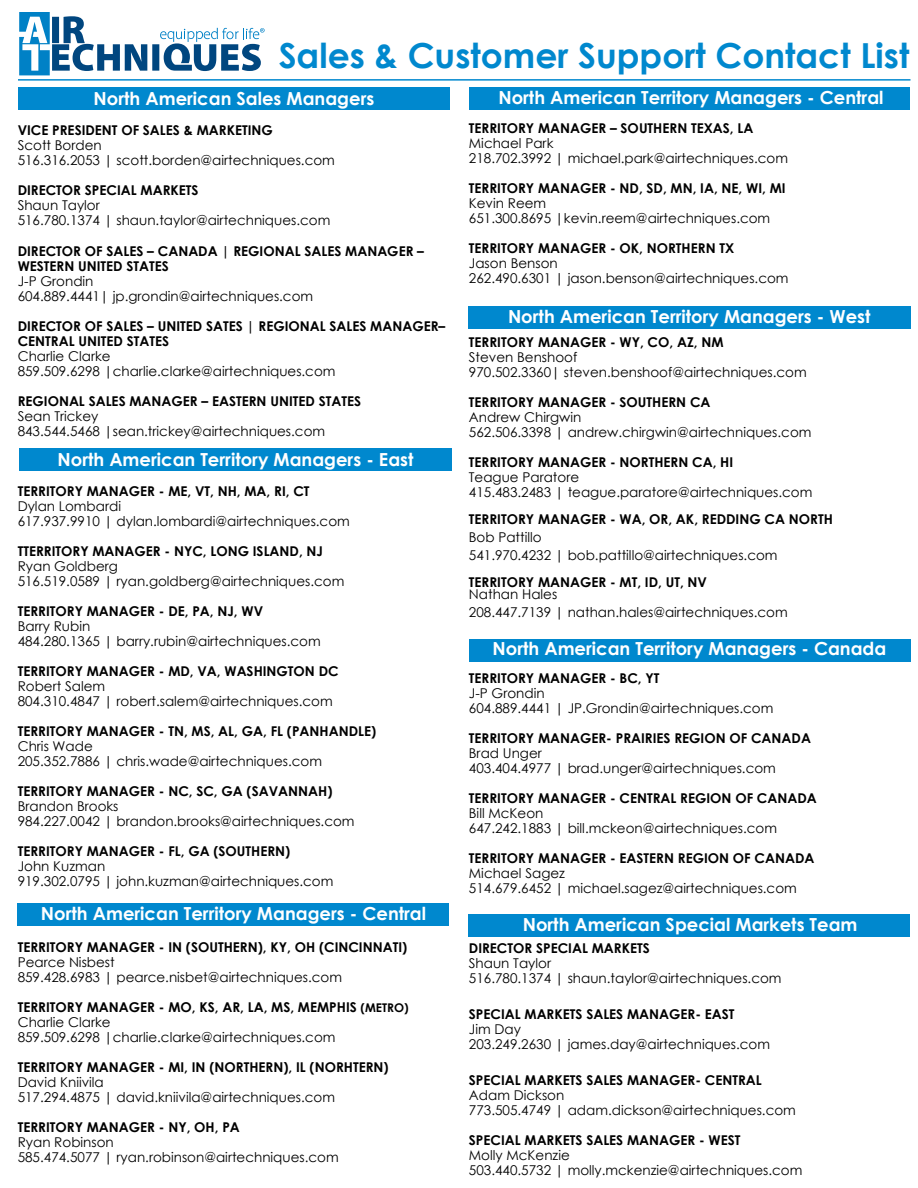
<style>
.page{position:relative;width:918px;height:1188px;background:#fff}
.page>*{position:absolute;margin:0;border:0;box-sizing:border-box;transform-origin:0 0}
.t1{font:700 34.5px "Century Gothic";color:#0088ce}
.t2{font:700 18px "Century Gothic";color:#fff}
.t3{font:13.5px/15px "Century Gothic";color:#000}
.t4{font:700 13.5px/15px "Century Gothic";color:#000}
.s1{font-weight:700}
.s2{font-weight:700;font-size:12px}
</style>
<div class="page">
<div style="left:18px;top:88px;width:432px;height:22px;background:#0088ce"></div>
<hr style="left:18px;top:79px;width:892px;height:2px;background:#0088ce">
<div style="left:19px;top:448px;width:433px;height:22px;background:#0088ce"></div>
<div style="left:468px;top:914px;width:441px;height:22px;background:#0088ce"></div>
<div style="left:18px;top:903px;width:431px;height:22px;background:#0088ce"></div>
<div style="left:469px;top:88px;width:441px;height:22px;background:#0088ce"></div>
<div style="left:470px;top:640px;width:441px;height:22px;background:#0088ce"></div>
<svg style="left:19px;top:12px;width:246px;height:63px"></svg>
<div style="left:468px;top:307px;width:442px;height:22px;background:#0088ce"></div>
<h1 class="t1" style="left:279px;top:30px;width:632px">Sales &amp; Customer Support Contact List</h1>
<h2 class="t2" style="left:94px;top:85px;width:282px">North American Sales Managers</h2>
<p class="t4" style="left:18px;top:122px;width:257px">VICE PRESIDENT OF SALES &amp; MARKETING</p>
<p class="t3" style="left:18px;top:137px;width:319px">Scott Borden<br>516.316.2053 | scott.borden@airtechniques.com</p>
<p class="t4" style="left:18px;top:182px;width:182px">DIRECTOR SPECIAL MARKETS</p>
<p class="t3" style="left:18px;top:197px;width:314px">Shaun Taylor<br>516.780.1374 | shaun.taylor@airtechniques.com</p>
<p class="t4" style="left:18px;top:243px;width:408px">DIRECTOR OF SALES – CANADA | REGIONAL SALES MANAGER –<br>WESTERN UNITED STATES</p>
<p class="t3" style="left:18px;top:274px;width:297px">J-P Grondin<br>604.889.4441| jp.grondin@airtechniques.com</p>
<p class="t4" style="left:18px;top:318px;width:429px">DIRECTOR OF SALES – UNITED SATES | REGIONAL SALES MANAGER–<br>CENTRAL UNITED STATES</p>
<p class="t3" style="left:18px;top:349px;width:319px">Charlie Clarke<br>859.509.6298 |charlie.clarke@airtechniques.com</p>
<p class="t4" style="left:18px;top:393px;width:345px">REGIONAL SALES MANAGER – EASTERN UNITED STATES</p>
<p class="t3" style="left:18px;top:409px;width:309px">Sean Trickey<br>843.544.5468 |sean.trickey@airtechniques.com</p>
<h2 class="t2" style="left:57px;top:445px;width:358px">North American Territory Managers - East</h2>
<p class="t4" style="left:18px;top:483px;width:293px">TERRITORY MANAGER - ME, VT, NH, MA, RI, CT</p>
<p class="t3" style="left:18px;top:498px;width:334px">Dylan Lombardi<br>617.937.9910 | dylan.lombardi@airtechniques.com</p>
<p class="t4" style="left:18px;top:543px;width:307px">TTERRITORY MANAGER - NYC, LONG ISLAND, NJ</p>
<p class="t3" style="left:18px;top:558px;width:328px">Ryan Goldberg<br>516.519.0589 | ryan.goldberg@airtechniques.com</p>
<p class="t4" style="left:18px;top:603px;width:247px">TERRITORY MANAGER - DE, PA, NJ, WV</p>
<p class="t3" style="left:18px;top:618px;width:305px">Barry Rubin<br>484.280.1365 | barry.rubin@airtechniques.com</p>
<p class="t4" style="left:18px;top:663px;width:323px">TERRITORY MANAGER - MD, VA, WASHINGTON DC</p>
<p class="t3" style="left:18px;top:678px;width:317px">Robert Salem<br>804.310.4847 | robert.salem@airtechniques.com</p>
<p class="t4" style="left:18px;top:723px;width:360px">TERRITORY MANAGER - TN, MS, AL, GA, FL (PANHANDLE)</p>
<p class="t3" style="left:18px;top:738px;width:306px">Chris Wade<br>205.352.7886 | chris.wade@airtechniques.com</p>
<p class="t4" style="left:18px;top:783px;width:316px">TERRITORY MANAGER - NC, SC, GA (SAVANNAH)</p>
<p class="t3" style="left:18px;top:798px;width:338px">Brandon Brooks<br>984.227.0042 | brandon.brooks@airtechniques.com</p>
<p class="t4" style="left:18px;top:843px;width:274px">TERRITORY MANAGER - FL, GA (SOUTHERN)</p>
<p class="t3" style="left:18px;top:858px;width:317px">John Kuzman<br>919.302.0795 | john.kuzman@airtechniques.com</p>
<h2 class="t2" style="left:41px;top:900px;width:387px">North American Territory Managers - Central</h2>
<p class="t4" style="left:18px;top:939px;width:391px">TERRITORY MANAGER - IN (SOUTHERN), KY, OH (CINCINNATI)</p>
<p class="t3" style="left:18px;top:954px;width:326px">Pearce Nisbest<br>859.428.6983 | pearce.nisbet@airtechniques.com</p>
<p class="t3" style="left:18px;top:999px;width:393px"><span class="s1">TERRITORY MANAGER - MO, KS, AR, LA, MS, MEMPHIS</span> <span class="s2">(METRO)<br></span>Charlie Clarke<br>859.509.6298 |charlie.clarke@airtechniques.com</p>
<p class="t4" style="left:18px;top:1059px;width:372px">TERRITORY MANAGER - MI, IN (NORTHERN), IL (NORHTERN)</p>
<p class="t3" style="left:18px;top:1075px;width:319px">David Kniivila<br>517.294.4875 | david.kniivila@airtechniques.com</p>
<p class="t4" style="left:18px;top:1119px;width:224px">TERRITORY MANAGER - NY, OH, PA</p>
<p class="t3" style="left:18px;top:1135px;width:323px">Ryan Robinson<br>585.474.5077 | ryan.robinson@airtechniques.com</p>
<h2 class="t2" style="left:498px;top:84px;width:387px">North American Territory Managers - Central</h2>
<p class="t4" style="left:469px;top:120px;width:286px">TERRITORY MANAGER – SOUTHERN TEXAS, LA</p>
<p class="t3" style="left:469px;top:136px;width:321px">Michael Park<br>218.702.3992 | michael.park@airtechniques.com</p>
<p class="t4" style="left:469px;top:180px;width:318px">TERRITORY MANAGER - ND, SD, MN, IA, NE, WI, MI</p>
<p class="t3" style="left:469px;top:196px;width:303px">Kevin Reem<br>651.300.8695 |kevin.reem@airtechniques.com</p>
<p class="t4" style="left:469px;top:240px;width:267px">TERRITORY MANAGER - OK, NORTHERN TX</p>
<p class="t3" style="left:469px;top:256px;width:321px">Jason Benson<br>262.490.6301 | jason.benson@airtechniques.com</p>
<h2 class="t2" style="left:508px;top:303px;width:364px">North American Territory Managers - West</h2>
<p class="t4" style="left:469px;top:334px;width:256px">TERRITORY MANAGER - WY, CO, AZ, NM</p>
<p class="t3" style="left:469px;top:350px;width:339px">Steven Benshoof<br>970.502.3360| steven.benshoof@airtechniques.com</p>
<p class="t4" style="left:469px;top:394px;width:243px">TERRITORY MANAGER - SOUTHERN CA</p>
<p class="t3" style="left:469px;top:410px;width:344px">Andrew Chirgwin<br>562.506.3398 | andrew.chirgwin@airtechniques.com</p>
<p class="t4" style="left:469px;top:454px;width:266px">TERRITORY MANAGER - NORTHERN CA, HI</p>
<p class="t3" style="left:469px;top:470px;width:345px">Teague Paratore<br>415.483.2483 | teague.paratore@airtechniques.com</p>
<p class="t4" style="left:469px;top:511px;width:365px">TERRITORY MANAGER - WA, OR, AK, REDDING CA NORTH</p>
<p class="t3" style="left:469px;top:528px;width:310px;line-height:18px">Bob Pattillo<br>541.970.4232 | bob.pattillo@airtechniques.com</p>
<p class="t4" style="left:469px;top:574px;width:240px">TERRITORY MANAGER - MT, ID, UT, NV</p>
<p class="t3" style="left:469px;top:585px;width:320px;line-height:18px">Nathan Hales<br>208.447.7139 | nathan.hales@airtechniques.com</p>
<h2 class="t2" style="left:493px;top:635px;width:395px">North American Territory Managers - Canada</h2>
<p class="t4" style="left:469px;top:670px;width:192px">TERRITORY MANAGER - BC, YT</p>
<p class="t3" style="left:469px;top:686px;width:306px">J-P Grondin<br>604.889.4441 | JP.Grondin@airtechniques.com</p>
<p class="t4" style="left:469px;top:730px;width:344px">TERRITORY MANAGER- PRAIRIES REGION OF CANADA</p>
<p class="t3" style="left:469px;top:746px;width:309px">Brad Unger<br>403.404.4977 | brad.unger@airtechniques.com</p>
<p class="t4" style="left:469px;top:790px;width:350px">TERRITORY MANAGER - CENTRAL REGION OF CANADA</p>
<p class="t3" style="left:469px;top:806px;width:310px">Bill McKeon<br>647.242.1883 | bill.mckeon@airtechniques.com</p>
<p class="t4" style="left:469px;top:850px;width:347px">TERRITORY MANAGER - EASTERN REGION OF CANADA</p>
<p class="t3" style="left:469px;top:866px;width:329px">Michael Sagez<br>514.679.6452 | michael.sagez@airtechniques.com</p>
<h2 class="t2" style="left:523px;top:911px;width:336px">North American Special Markets Team</h2>
<p class="t4" style="left:469px;top:940px;width:182px">DIRECTOR SPECIAL MARKETS</p>
<p class="t3" style="left:469px;top:956px;width:314px">Shaun Taylor<br>516.780.1374 | shaun.taylor@airtechniques.com</p>
<p class="t4" style="left:469px;top:1006px;width:267px">SPECIAL MARKETS SALES MANAGER- EAST</p>
<p class="t3" style="left:469px;top:1022px;width:303px">Jim Day<br>203.249.2630 | james.day@airtechniques.com</p>
<p class="t4" style="left:469px;top:1072px;width:294px">SPECIAL MARKETS SALES MANAGER- CENTRAL</p>
<p class="t3" style="left:469px;top:1088px;width:329px">Adam Dickson<br>773.505.4749 | adam.dickson@airtechniques.com</p>
<p class="t4" style="left:469px;top:1132px;width:273px">SPECIAL MARKETS SALES MANAGER - WEST</p>
<p class="t3" style="left:469px;top:1148px;width:335px">Molly McKenzie<br>503.440.5732 | molly.mckenzie@airtechniques.com</p>
</div>
